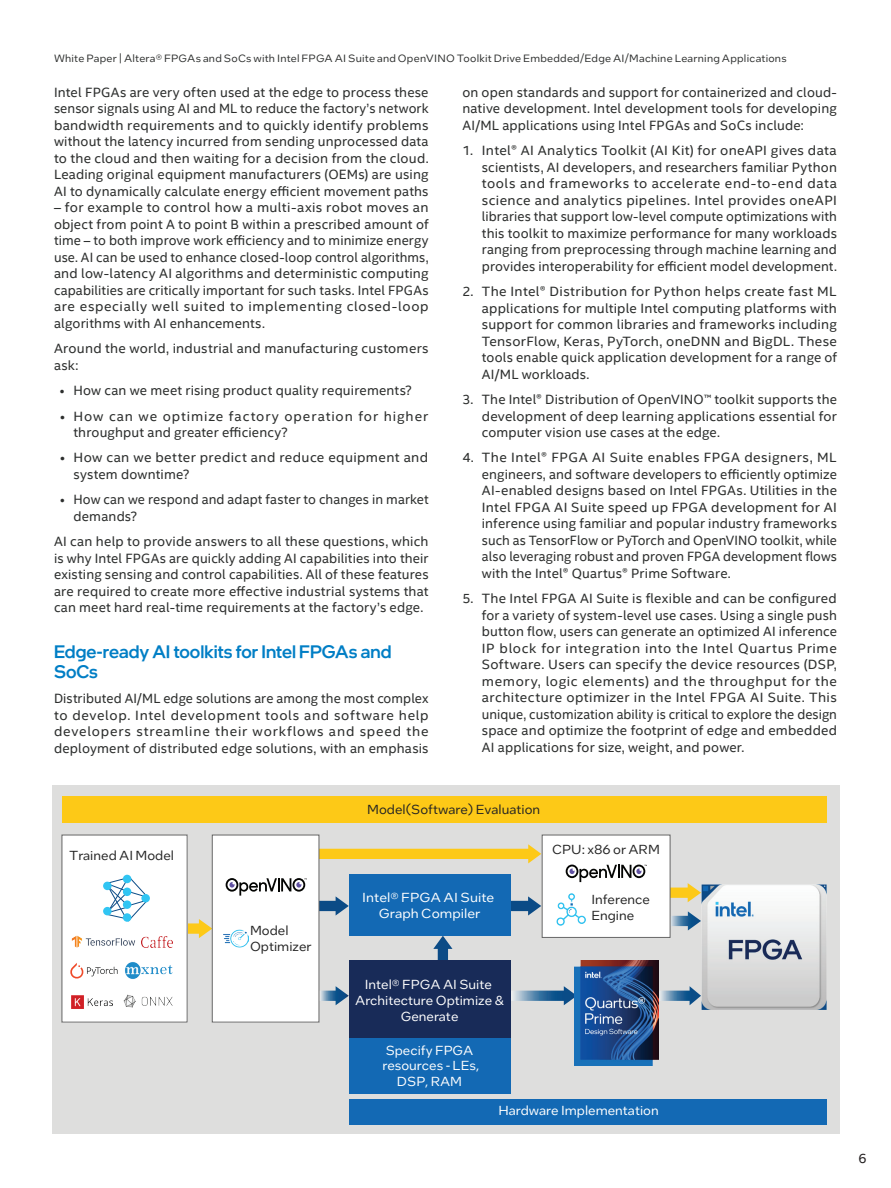
<style>
.page{position:relative;width:891px;height:1188px;background:#fff}
.page>*{position:absolute;margin:0;border:0;box-sizing:border-box;transform-origin:0 0}
.t1{font:500 18px/19.5px "Intel One Display";color:#007ec5}
.t2{font:13.5px/16.5px "Intel Clear";letter-spacing:.015em;color:#2d2f2e;text-align:justify}
.t3{font:13.5px/16.5px "Intel Clear";letter-spacing:.06em;color:#2d2f2e}
.t4{font:13.5px "Intel Clear";color:#231f20}
.t5{font:13.05px/15.6px "Intel One Text";color:#fff;text-align:center}
.t6{font:13.05px/15.6px "Intel One Text";color:#242424}
.t7{font:13.05px/15.6px "Intel One Text";color:#fff;text-align:center;scale:1.04 1}
.t8{font:10.5px "Intel One Text";letter-spacing:.02em;color:#2d2f2e}
</style>
<div class="page">
<div style="left:52px;top:786px;width:788px;height:348px;background:#dededd"></div>
<div style="left:62px;top:796px;width:765px;height:27px;background:#fdc917"></div>
<div style="left:349px;top:1099px;width:478px;height:25px;background:#1369b4"></div>
<svg style="left:319px;top:844px;width:222px;height:19px"></svg>
<svg style="left:187px;top:919px;width:25px;height:19px"></svg>
<svg style="left:670px;top:883px;width:31px;height:19px"></svg>
<svg style="left:319px;top:896px;width:30px;height:20px"></svg>
<svg style="left:319px;top:986px;width:30px;height:19px"></svg>
<svg style="left:510px;top:986px;width:65px;height:19px"></svg>
<svg style="left:658px;top:986px;width:43px;height:19px"></svg>
<svg style="left:670px;top:911px;width:31px;height:20px"></svg>
<svg style="left:510px;top:896px;width:31px;height:20px"></svg>
<svg style="left:433px;top:936px;width:19px;height:25px"></svg>
<img style="left:701px;top:884px;width:126px;height:125px">
<div style="left:349px;top:875px;width:161px;height:61px;background:#1369b4"></div>
<div style="left:349px;top:961px;width:161px;height:77px;background:#182b58"></div>
<div style="left:349px;top:1038px;width:161px;height:55px;background:#1369b4"></div>
<div style="left:212px;top:835px;width:107px;height:187px;background:#fff"></div>
<div style="left:212px;top:835px;width:107px;height:187px;border:1px solid #666"></div>
<img style="left:224px;top:929px;width:24px;height:19px">
<div style="left:542px;top:835px;width:128px;height:102px;background:#fff"></div>
<div style="left:542px;top:835px;width:128px;height:103px;border:1px solid #666"></div>
<img style="left:556px;top:893px;width:30px;height:33px">
<div style="left:62px;top:835px;width:125px;height:187px;background:#fff"></div>
<svg style="left:106px;top:875px;width:44px;height:47px"></svg>
<div style="left:123px;top:875px;width:8px;height:8px;background:#30c5f3;border-radius:50%"></div>
<div style="left:123px;top:888px;width:8px;height:8px;background:#30c5f3;border-radius:50%"></div>
<div style="left:103px;top:882px;width:9px;height:8px;background:#30c5f3;border-radius:50%"></div>
<div style="left:103px;top:907px;width:9px;height:8px;background:#30c5f3;border-radius:50%"></div>
<div style="left:141px;top:894px;width:9px;height:8px;background:#30c5f3;border-radius:50%"></div>
<div style="left:123px;top:900px;width:8px;height:9px;background:#30c5f3;border-radius:50%"></div>
<div style="left:123px;top:913px;width:8px;height:9px;background:#30c5f3;border-radius:50%"></div>
<img style="left:71px;top:935px;width:65px;height:13px">
<img style="left:141px;top:936px;width:32px;height:11px">
<img style="left:125px;top:962px;width:48px;height:17px">
<svg style="left:70px;top:963px;width:48px;height:16px"></svg>
<img style="left:124px;top:994px;width:49px;height:13px">
<svg style="left:566px;top:865px;width:81px;height:17px"></svg>
<svg style="left:226px;top:878px;width:81px;height:18px"></svg>
<img style="left:71px;top:996px;width:42px;height:12px">
<img style="left:575px;top:961px;width:83px;height:105px">
<p class="t8" style="left:54px;top:52px;width:734px">White Paper | Altera® FPGAs and SoCs with Intel FPGA AI Suite and OpenVINO Toolkit Drive Embedded/Edge AI/Machine Learning Applications</p>
<p class="t2" style="left:54px;top:83px;width:376px">Intel FPGAs are very often used at the edge to process these sensor signals using AI and ML to reduce the factory’s network bandwidth requirements and to quickly identify problems without the latency incurred from sending unprocessed data to the cloud and then waiting for a decision from the cloud.<br>Leading original equipment manufacturers (OEMs) are using AI to dynamically calculate energy efficient movement paths</p>
<p class="t2" style="left:54px;top:199px;width:376px">– for example to control how a multi-axis robot moves an object from point A to point B within a prescribed amount of time – to both improve work efficiency and to minimize energy use. AI can be used to enhance closed-loop control algorithms, and low-latency AI algorithms and deterministic computing capabilities are critically important for such tasks. Intel FPGAs are especially well suited to implementing closed-loop algorithms with AI enhancements.</p>
<p class="t2" style="left:54px;top:340px;width:376px">Around the world, industrial and manufacturing customers ask:</p>
<p class="t2" style="left:60px;top:382px;width:353px">• How can we meet rising product quality requirements?</p>
<p class="t3" style="left:74px;top:407px;width:356px;text-indent:-14px">• How can we optimize factory operation for higher throughput and greater efficiency?</p>
<p class="t2" style="left:74px;top:449px;width:356px;text-indent:-14px">• How can we better predict and reduce equipment and system downtime?</p>
<p class="t2" style="left:74px;top:491px;width:357px;text-indent:-14px">• How can we respond and adapt faster to changes in market demands?</p>
<p class="t2" style="left:54px;top:533px;width:376px">AI can help to provide answers to all these questions, which is why Intel FPGAs are quickly adding AI capabilities into their existing sensing and control capabilities. All of these features are required to create more effective industrial systems that can meet hard real-time requirements at the factory’s edge.</p>
<h1 class="t1" style="left:54px;top:642px;width:339px">Edge-ready AI toolkits for Intel FPGAs and<br>SoCs</h1>
<p class="t2" style="left:54px;top:690px;width:376px">Distributed AI/ML edge solutions are among the most complex to develop. Intel development tools and software help developers streamline their workflows and speed the deployment of distributed edge solutions, with an emphasis</p>
<p class="t2" style="left:462px;top:83px;width:376px">on open standards and support for containerized and cloud&shy;native development. Intel development tools for developing AI/ML applications using Intel FPGAs and SoCs include:</p>
<p class="t2" style="left:482px;top:142px;width:357px;text-indent:-20px">1. Intel® AI Analytics Toolkit (AI Kit) for oneAPI gives data scientists, AI developers, and researchers familiar Python tools and frameworks to accelerate end-to-end data science and analytics pipelines. Intel provides oneAPI libraries that support low-level compute optimizations with this toolkit to maximize performance for many workloads ranging from preprocessing through machine learning and provides interoperability for efficient model development.</p>
<p class="t2" style="left:482px;top:283px;width:357px;text-indent:-20px">2. The Intel® Distribution for Python helps create fast ML applications for multiple Intel computing platforms with support for common libraries and frameworks including TensorFlow, Keras, PyTorch, oneDNN and BigDL. These tools enable quick application development for a range of AI/ML workloads.</p>
<p class="t2" style="left:482px;top:391px;width:357px;text-indent:-20px">3. The Intel® Distribution of OpenVINO™ toolkit supports the development of deep learning applications essential for computer vision use cases at the edge.</p>
<p class="t2" style="left:482px;top:449px;width:357px;text-indent:-20px">4. The Intel® FPGA AI Suite enables FPGA designers, ML engineers, and software developers to efficiently optimize AI-enabled designs based on Intel FPGAs. Utilities in the Intel FPGA AI Suite speed up FPGA development for AI inference using familiar and popular industry frameworks such as TensorFlow or PyTorch and OpenVINO toolkit, while also leveraging robust and proven FPGA development flows with the Intel® Quartus® Prime Software.</p>
<p class="t2" style="left:482px;top:590px;width:357px;text-indent:-20px">5. The Intel FPGA AI Suite is flexible and can be configured for a variety of system-level use cases. Using a single push button flow, users can generate an optimized AI inference IP block for integration into the Intel Quartus Prime Software. Users can specify the device resources (DSP, memory, logic elements) and the throughput for the architecture optimizer in the Intel FPGA AI Suite. This unique, customization ability is critical to explore the design space and optimize the footprint of edge and embedded AI applications for size, weight, and power.</p>
<p class="t6" style="left:69px;top:847px;width:107px">Trained AI Model</p>
<p class="t6" style="left:250px;top:923px;width:63px">Model<br>Optimizer</p>
<p class="t6" style="left:367px;top:801px;width:174px">Model(Software) Evaluation</p>
<p class="t6" style="left:552px;top:841px;width:109px">CPU: x86 or ARM</p>
<p class="t7" style="left:362px;top:889px;width:128px">Intel® FPGA AI Suite<br>Graph Compiler</p>
<p class="t6" style="left:591px;top:891px;width:60px">Inference<br>Engine</p>
<p class="t5" style="left:355px;top:976px;width:150px">Intel® FPGA AI Suite<br>Architecture Optimize &amp;<br>Generate</p>
<p class="t5" style="left:382px;top:1042px;width:98px">Specify FPGA resources - LEs,<br>DSP, RAM</p>
<p class="t5" style="left:498px;top:1102px;width:162px">Hardware Implementation</p>
<p class="t4" style="left:858px;top:1149px;width:10px">6</p>
</div>
